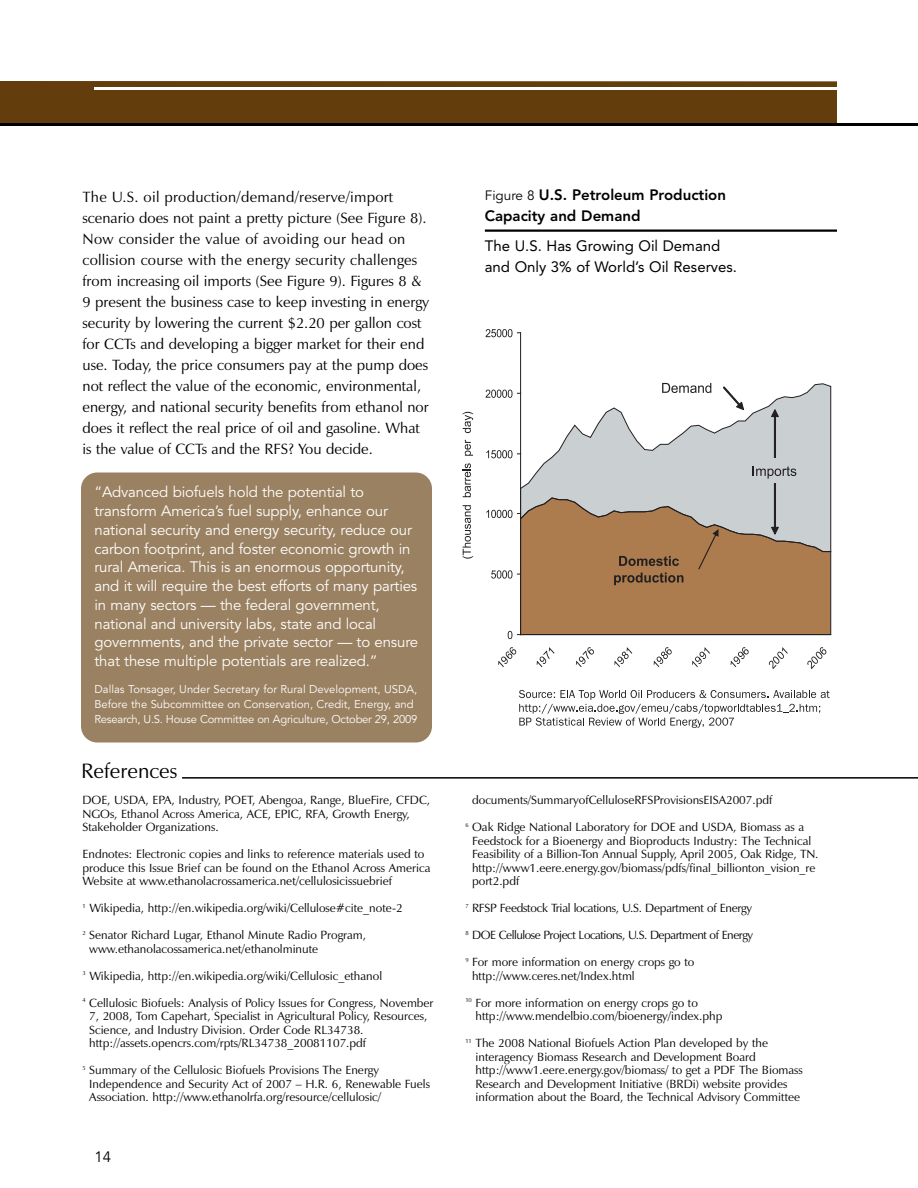
<style>
.page{position:relative;width:918px;height:1188px;background:#fff}
.page>*{position:absolute;margin:0;border:0;box-sizing:border-box;transform-origin:0 0}
.t1{font:21px "Zapf Humanist 601 BT";color:#000}
.t2{font:15px/21px "Zapf Humanist 601 BT";color:#000}
.t3{font:15px/18.8px "Avenir";letter-spacing:-.01em;color:#fff}
.t4{font:15px/21px "Avenir";color:#000}
.t5{font:800 15px/21px "Avenir";color:#000}
.t6{font:15px "Avenir";color:#000}
.t7{font:12px/13.5px "Zapf Humanist 601 BT";color:#000}
.t8{font:12px "Zapf Humanist 601 BT";letter-spacing:-.04em;color:#000}
.t9{font:12px "Zapf Humanist 601 BT";letter-spacing:-.02em;color:#000}
.t10{font:11.25px/15px "Avenir";color:#fff}
.s1{font-weight:400;font-size:13.5px}
</style>
<div class="page">
<div style="left:0;top:81px;width:837px;height:43px;background:#633d0c"></div>
<hr style="left:94px;top:88px;width:810px;height:2px;background:#fff">
<hr style="left:0;top:124px;width:918px;height:2px;background:#000">
<hr style="left:182px;top:777px;width:736px;height:2px;background:#000">
<hr style="left:520px;top:333px;width:1px;height:302px;background:#231f21">
<svg style="left:486px;top:329px;width:35px;height:8px"></svg>
<svg style="left:498px;top:647px;width:18px;height:20px"></svg>
<svg style="left:537px;top:647px;width:18px;height:20px"></svg>
<svg style="left:576px;top:647px;width:18px;height:20px"></svg>
<svg style="left:614px;top:647px;width:18px;height:20px"></svg>
<svg style="left:654px;top:647px;width:18px;height:20px"></svg>
<svg style="left:692px;top:647px;width:18px;height:20px"></svg>
<svg style="left:731px;top:647px;width:18px;height:20px"></svg>
<svg style="left:769px;top:647px;width:19px;height:22px"></svg>
<svg style="left:807px;top:647px;width:19px;height:22px"></svg>
<svg style="left:486px;top:383px;width:345px;height:256px"></svg>
<svg style="left:463px;top:505px;width:10px;height:54px"></svg>
<svg style="left:463px;top:463px;width:8px;height:34px"></svg>
<svg style="left:465px;top:440px;width:8px;height:16px"></svg>
<svg style="left:463px;top:412px;width:10px;height:21px"></svg>
<svg style="left:519px;top:690px;width:311px;height:38px"></svg>
<hr style="left:485px;top:229px;width:352px;height:3px;background:#000">
<div style="left:81px;top:472px;width:351px;height:270px;background:#9a8161;border-radius:16px"></div>
<p class="t2" style="left:82px;top:188px;width:348px">The U.S. oil production/demand/reserve/import scenario does not paint a pretty picture (See Figure 8).<br>Now consider the value of avoiding our head on collision course with the energy security challenges from increasing oil imports (See Figure 9). Figures 8 &amp; 9 present the business case to keep investing in energy security by lowering the current $2.20 per gallon cost for CCTs and developing a bigger market for their end use. Today, the price consumers pay at the pump does not reflect the value of the economic, environmental, energy, and national security benefits from ethanol nor does it reflect the real price of oil and gasoline. What is the value of CCTs and the RFS? You decide.</p>
<p class="t5" style="left:485px;top:186px;width:243px"><span class="s1">Figure 8</span> U.S. Petroleum Production<br>Capacity and Demand</p>
<p class="t4" style="left:485px;top:237px;width:254px">The U.S. Has Growing Oil Demand and Only 3% of World’s Oil Reserves.</p>
<p class="t3" style="left:94px;top:484px;width:325px">“Advanced biofuels hold the potential to transform America’s fuel supply, enhance our national security and energy security, reduce our carbon footprint, and foster economic growth in rural America. This is an enormous opportunity, and it will require the best efforts of many parties in many sectors — the federal government, national and university labs, state and local governments, and the private sector — to ensure that these multiple potentials are realized.”</p>
<p class="t10" style="left:94px;top:683px;width:324px">Dallas Tonsager, Under Secretary for Rural Development, USDA,<br>Before the Subcommittee on Conservation, Credit, Energy, and<br>Research, U.S. House Committee on Agriculture, October 29, 2009</p>
<h1 class="t1" style="left:81px;top:762px;width:98px">References</h1>
<p class="t7" style="left:82px;top:794px;width:349px">DOE, USDA, EPA, Industry, POET, Abengoa, Range, BlueFire, CFDC,<br>NGOs, Ethanol Across America, ACE, EPIC, RFA, Growth Energy,<br>Stakeholder Organizations.</p>
<p class="t7" style="left:83px;top:848px;width:349px">Endnotes: Electronic copies and links to reference materials used to produce this Issue Brief can be found on the Ethanol Across America<br>Website at www.ethanolacrossamerica.net/cellulosicissuebrief</p>
<p class="t7" style="left:82px;top:902px;width:322px"><sup>1</sup> Wikipedia, http://en.wikipedia.org/wiki/Cellulose#cite_note-2</p>
<p class="t7" style="left:89px;top:929px;width:278px;text-indent:-7px"><sup>2</sup> Senator Richard Lugar, Ethanol Minute Radio Program, www.ethanolacossamerica.net/ethanolminute</p>
<p class="t7" style="left:82px;top:970px;width:301px"><sup>3</sup> Wikipedia, http://en.wikipedia.org/wiki/Cellulosic_ethanol</p>
<p class="t7" style="left:89px;top:997px;width:346px;text-indent:-7px"><sup>4</sup> Cellulosic Biofuels: Analysis of Policy Issues for Congress, November 7, 2008, Tom Capehart, Specialist in Agricultural Policy, Resources, Science, and Industry Division. Order Code RL34738. http://assets.opencrs.com/rpts/RL34738_20081107.pdf</p>
<p class="t7" style="left:89px;top:1064px;width:342px;text-indent:-7px"><sup>5</sup> Summary of the Cellulosic Biofuels Provisions The Energy<br>Independence and Security Act of 2007 – H.R. 6, Renewable Fuels<br>Association. http://www.ethanolrfa.org/resource/cellulosic/</p>
<p class="t6" style="left:94px;top:1150px;width:18px">14</p>
<p class="t7" style="left:472px;top:794px;width:302px">documents/SummaryofCelluloseRFSProvisionsEISA2007.pdf</p>
<p class="t7" style="left:472px;top:821px;width:348px;text-indent:-7px"><sup>6</sup> Oak Ridge National Laboratory for DOE and USDA, Biomass as a Feedstock for a Bioenergy and Bioproducts Industry: The Technical Feasibility of a Billion-Ton Annual Supply, April 2005, Oak Ridge, TN. http://www1.eere.energy.gov/biomass/pdfs/final_billionton_vision_re port2.pdf</p>
<p class="t9" style="left:465px;top:903px;width:288px"><sup>7</sup> RFSP Feedstock Trial locations, U.S. Department of Energy</p>
<p class="t8" style="left:465px;top:930px;width:289px"><sup>8</sup> DOE Cellulose Project Locations, U.S. Department of Energy</p>
<p class="t7" style="left:472px;top:956px;width:224px;text-indent:-7px"><sup>9</sup> For more information on energy crops go to http://www.ceres.net/Index.html</p>
<p class="t7" style="left:475px;top:997px;width:248px;text-indent:-10px"><sup>10</sup> For more information on energy crops go to http://www.mendelbio.com/bioenergy/index.php</p>
<p class="t7" style="left:475px;top:1037px;width:329px;text-indent:-10px"><sup>11</sup> The 2008 National Biofuels Action Plan developed by the interagency Biomass Research and Development Board http://www1.eere.energy.gov/biomass/ to get a PDF The Biomass Research and Development Initiative (BRDi) website provides information about the Board, the Technical Advisory Committee</p>
</div>
